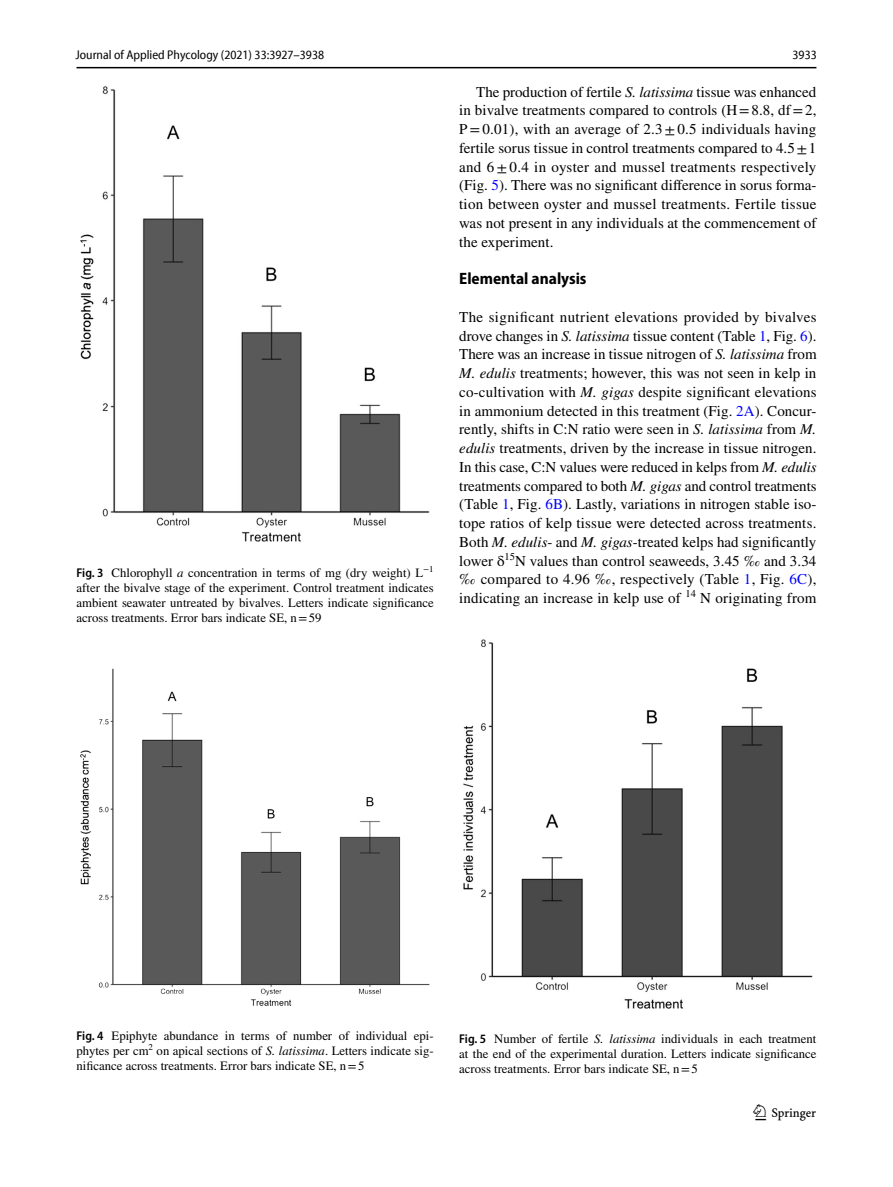
<style>
.page{position:relative;width:893px;height:1187px;background:#fff}
.page>*{position:absolute;margin:0;border:0;box-sizing:border-box;transform-origin:0 0}
.t1{font:22.5px "Springnew Regular 3";color:#000}
.t2{font:700 semi-condensed 16.5px "Myriad Pro";color:#000}
.t3{font:15px/18.8px "STIX";letter-spacing:.005em;color:#000;text-align:justify}
.t4{font:12.75px/15px "STIX";color:#000;text-align:justify}
.t5{font:semi-condensed 12.75px "Myriad Pro Unic";color:#000}
.s1{font-family:"Myriad Pro";font-weight:600;font-stretch:semi-condensed}
.s2{font-style:italic}
.s3{color:#00f}
</style>
<div class="page">
<hr style="left:77px;top:67px;width:739px;height:1px;background:#000">
<img style="left:81px;top:87px;width:348px;height:454px">
<img style="left:81px;top:668px;width:348px;height:337px">
<img style="left:463px;top:639px;width:349px;height:369px">
<p class="t5" style="left:76px;top:50px;width:250px">Journal of Applied Phycology (2021) 33:3927–3938</p>
<p class="t5" style="left:792px;top:50px;width:26px">3933</p>
<p class="t4" style="left:77px;top:566px;width:359px"><span class="s1">Fig. 3</span> Chlorophyll <span class="s2">a</span> concentration in terms of mg (dry weight) L<sup>−1 </sup>after the bivalve stage of the experiment. Control treatment indicates ambient seawater untreated by bivalves. Letters indicate significance across treatments. Error bars indicate SE, n=59</p>
<p class="t3" style="left:459px;top:83px;width:359px;text-indent:17px">The production of fertile <span class="s2">S. latissima</span> tissue was enhanced in bivalve treatments compared to controls (H=8.8, df=2, P=0.01), with an average of 2.3±0.5 individuals having fertile sorus tissue in control treatments compared to 4.5±1 and 6±0.4 in oyster and mussel treatments respectively (Fig. <span class="s3">5</span>). There was no significant difference in sorus forma&shy;tion between oyster and mussel treatments. Fertile tissue was not present in any individuals at the commencement of the experiment.</p>
<p class="t2" style="left:459px;top:269px;width:129px">Elemental analysis</p>
<p class="t3" style="left:459px;top:308px;width:359px">The significant nutrient elevations provided by bivalves drove changes in <span class="s2">S. latissima</span> tissue content (Table <span class="s3">1</span>, Fig. <span class="s3">6</span>).<br>There was an increase in tissue nitrogen of <span class="s2">S. latissima</span> from <span class="s2">M. edulis</span> treatments; however, this was not seen in kelp in co-cultivation with <span class="s2">M. gigas</span> despite significant elevations in ammonium detected in this treatment (Fig. <span class="s3">2A</span>). Concur&shy;rently, shifts in C:N ratio were seen in <span class="s2">S. latissima</span> from <span class="s2">M. edulis</span> treatments, driven by the increase in tissue nitrogen.<br>In this case, C:N values were reduced in kelps from <span class="s2">M. edulis </span>treatments compared to both <span class="s2">M. gigas</span> and control treatments (Table <span class="s3">1</span>, Fig. <span class="s3">6B</span>). Lastly, variations in nitrogen stable iso&shy;tope ratios of kelp tissue were detected across treatments.<br>Both <span class="s2">M. edulis</span>- and <span class="s2">M. gigas</span>-treated kelps had significantly lower δ<sup>15</sup>N values than control seaweeds, 3.45 ‰ and 3.34 ‰ compared to 4.96 ‰, respectively (Table <span class="s3">1</span>, Fig. <span class="s3">6C</span>), indicating an increase in kelp use of <sup>14</sup> N originating from</p>
<p class="t4" style="left:77px;top:1029px;width:359px"><span class="s1">Fig. 4</span> Epiphyte abundance in terms of number of individual epi&shy;phytes per cm<sup>2</sup> on apical sections of <span class="s2">S. latissima</span>. Letters indicate sig&shy;nificance across treatments. Error bars indicate SE, n=5</p>
<p class="t4" style="left:459px;top:1032px;width:359px"><span class="s1">Fig. 5</span> Number of fertile <span class="s2">S. latissima</span> individuals in each treatment at the end of the experimental duration. Letters indicate significance across treatments. Error bars indicate SE, n=5</p>
<h1 class="t1" style="left:755px;top:1104px;width:62px">1 3</h1>
</div>
